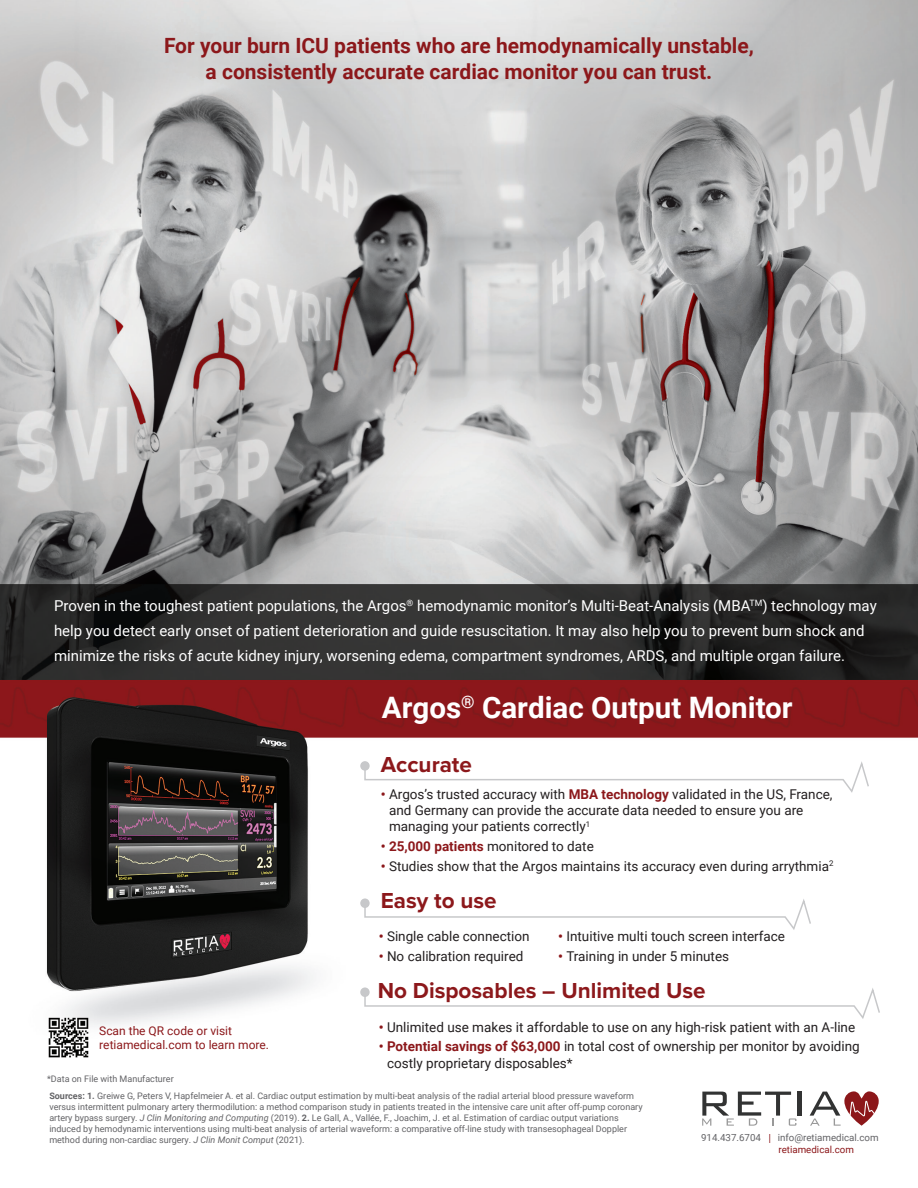
<style>
.page{position:relative;width:918px;height:1188px;background:#fff}
.page>*{position:absolute;margin:0;border:0;box-sizing:border-box;transform-origin:0 0}
.t1{font:700 29.55px "Roboto";color:#fff}
.t2{font:700 22.5px "Proxima Nova";color:#8c181b}
.t3{font:700 21px/25.5px "Roboto";color:#8c181b;text-align:center}
.t4{font:15px/25.2px "Roboto";color:#fff}
.t5{font:13.5px/16.2px "Roboto";color:#231f20}
.t6{font:700 13.5px "Roboto";color:#8c181b}
.t7{font:12px/14.4px "Roboto";color:#8c181b}
.t8{font:9.75px "Roboto";color:#636366}
.t9{font:9.75px "Roboto";color:#8c181b}
.t10{font:9px/10.8px "Roboto";color:#636366}
.s1{font-weight:700;color:#8c181b}
.s2{font-weight:400;color:#231f20}
.s3{font-weight:700}
.s4{font-style:italic}
.s5{font-weight:300;font-size:12px;color:#8c181b}
</style>
<div class="page">
<img style="left:0;top:0;width:918px;height:1116px">
<svg style="left:364px;top:759px;width:506px;height:35px"></svg>
<div style="left:361px;top:762px;width:8px;height:8px;background:#c7c8ca;border-radius:50%"></div>
<div style="left:360px;top:761px;width:10px;height:10px;border:2px solid #c7c8ca;border-radius:50%"></div>
<svg style="left:364px;top:896px;width:448px;height:36px"></svg>
<div style="left:361px;top:899px;width:8px;height:8px;background:#c7c8ca;border-radius:50%"></div>
<div style="left:360px;top:898px;width:10px;height:10px;border:2px solid #c7c8ca;border-radius:50%"></div>
<svg style="left:364px;top:985px;width:517px;height:36px"></svg>
<div style="left:361px;top:988px;width:8px;height:8px;background:#c7c8ca;border-radius:50%"></div>
<div style="left:360px;top:987px;width:10px;height:10px;border:2px solid #c7c8ca;border-radius:50%"></div>
<img style="left:42px;top:1012px;width:52px;height:51px">
<hr style="left:798px;top:1092px;width:4px;height:24px;background:#323333">
<svg style="left:702px;top:1092px;width:95px;height:34px"></svg>
<svg style="left:810px;top:1091px;width:69px;height:35px"></svg>
<h3 class="t3" style="left:164px;top:32px;width:591px">For your burn ICU patients who are hemodynamically unstable, a consistently accurate cardiac monitor you can trust.</h3>
<p class="t4" style="left:54px;top:593px;width:824px">Proven in the toughest patient populations, the Argos<sup>®</sup> hemodynamic monitor’s Multi-Beat-Analysis (MBA<sup>TM</sup>) technology may help you detect early onset of patient deterioration and guide resuscitation. It may also help you to prevent burn shock and minimize the risks of acute kidney injury, worsening edema, compartment syndromes, ARDS, and multiple organ failure.</p>
<h1 class="t1" style="left:382px;top:687px;width:412px">Argos<sup>®</sup> Cardiac Output Monitor</h1>
<h2 class="t2" style="left:381px;top:748px;width:93px">Accurate</h2>
<h3 class="t5" style="left:389px;top:785px;width:445px;text-indent:-8px"><span class="s1">•</span> Argos’s trusted accuracy with <span class="s1">MBA technology</span> validated in the US, France, and Germany can provide the accurate data needed to ensure you are managing your patients correctly<sup>1</sup></h3>
<h3 class="t6" style="left:381px;top:837px;width:215px">• 25,000 patients <span class="s2">monitored to date</span></h3>
<h3 class="t5" style="left:381px;top:857px;width:454px"><span class="s1">•</span> Studies show that the Argos maintains its accuracy even during arrythmia<sup>2</sup></h3>
<h3 class="t7" style="left:99px;top:1023px;width:171px">Scan the QR code or visit retiamedical.com to learn more.</h3>
<h2 class="t2" style="left:381px;top:884px;width:117px">Easy to use</h2>
<h3 class="t5" style="left:558px;top:928px;width:228px"><span class="s1">•</span> Intuitive multi touch screen interface</h3>
<h3 class="t5" style="left:558px;top:947px;width:172px"><span class="s1">•</span> Training in under 5 minutes</h3>
<h3 class="t5" style="left:379px;top:928px;width:152px"><span class="s1">•</span> Single cable connection</h3>
<h3 class="t5" style="left:379px;top:947px;width:146px"><span class="s1">•</span> No calibration required</h3>
<h2 class="t2" style="left:378px;top:974px;width:329px">No Disposables – Unlimited Use</h2>
<h3 class="t5" style="left:379px;top:1018px;width:478px"><span class="s1">•</span> Unlimited use makes it affordable to use on any high-risk patient with an A-line</h3>
<h3 class="t5" style="left:387px;top:1038px;width:474px;text-indent:-8px"><span class="s1">• Potential savings of $63,000</span> in total cost of ownership per monitor by avoiding costly proprietary disposables*</h3>
<p class="t10" style="left:47px;top:1070px;width:589px;line-height:17.5px">*Data on File with Manufacturer<br><span class="s3">Sources: 1.</span> Greiwe G, Peters V, Hapfelmeier A. et al. Cardiac output estimation by multi-beat analysis of the radial arterial blood pressure waveform</p>
<p class="t10" style="left:49px;top:1101px;width:595px">versus intermittent pulmonary artery thermodilution: a method comparison study in patients treated in the intensive care unit after off-pump coronary artery bypass surgery. <span class="s4">J Clin Monitoring and Computing</span> (2019). <span class="s3">2.</span> Le Gall, A., Vallée, F., Joachim, J. et al. Estimation of cardiac output variations induced by hemodynamic interventions using multi-beat analysis of arterial waveform: a comparative off-line study with transesophageal Doppler method during non-cardiac surgery. <span class="s4">J Clin Monit Comput</span> (2021).</p>
<p class="t8" style="left:701px;top:1131px;width:179px">914.437.6704 <span class="s5">l</span> info@retiamedical.com</p>
<p class="t9" style="left:778px;top:1143px;width:77px">retiamedical.com</p>
</div>
